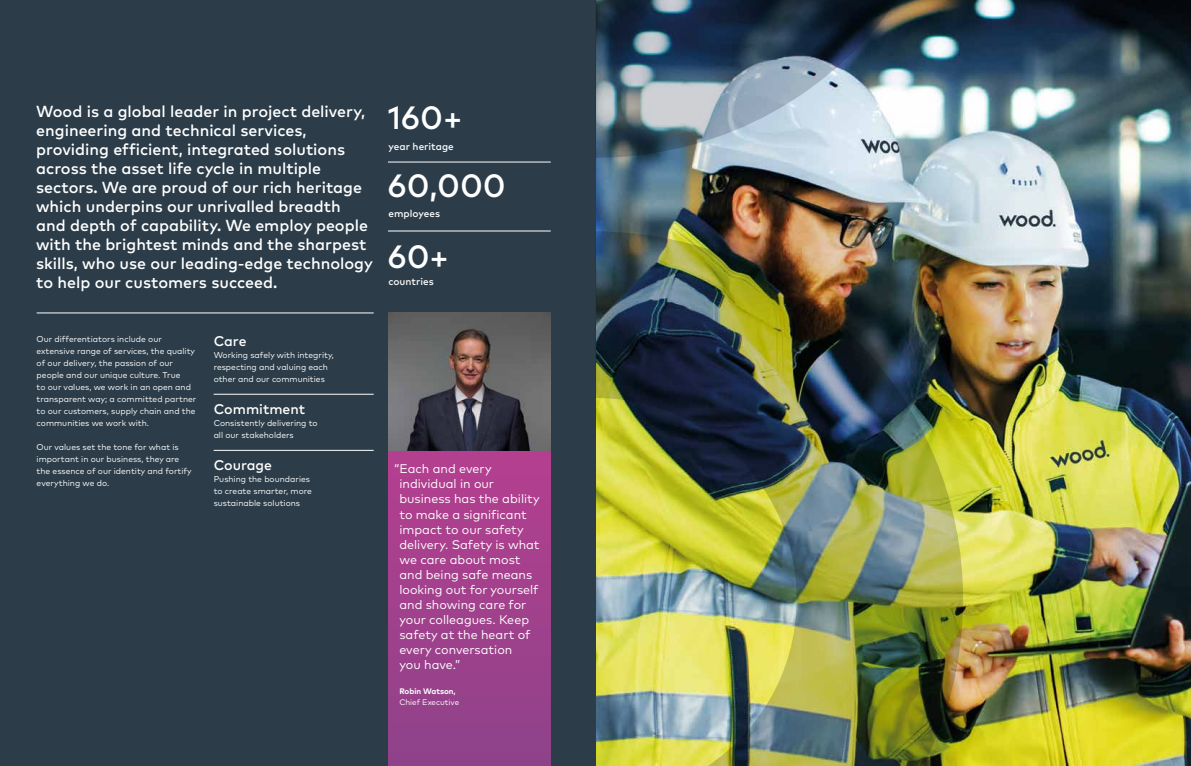
<style>
.page{position:relative;width:1191px;height:766px;background:#fff}
.page>*{position:absolute;margin:0;border:0;box-sizing:border-box;transform-origin:0 0}
.t1{font:500 32.2px/67.2px "Mark Pro";color:#fff}
.t2{font:500 16px/19px "Mark Pro";color:#fff}
.t3{font:500 14px "Mark Pro";color:#fff}
.t4{font:12.5px/15px "Mark Pro";color:#fff}
.t5{font:500 10px "Mark Pro";color:#fff}
.t6{font:8.5px/12px "Mark Pro";color:#fff}
.t7{font:8px "Mark Pro";color:#fff}
.t8{font:700 8px "Mark Pro";color:#fff}
</style>
<div class="page">
<img style="left:595px;top:0;width:596px;height:765px">
<div style="left:0;top:0;width:595px;height:765px;background:#2c3d49"></div>
<hr style="left:388px;top:161px;width:163px;height:1px;background:#fff">
<hr style="left:388px;top:230px;width:163px;height:1px;background:#fff">
<hr style="left:37px;top:312px;width:337px;height:1px;background:#fff">
<hr style="left:214px;top:394px;width:160px;height:1px;background:#fff">
<hr style="left:214px;top:450px;width:160px;height:1px;background:#fff">
<img style="left:388px;top:312px;width:163px;height:139px">
<div style="left:388px;top:451px;width:163px;height:314px;background:linear-gradient(to bottom,#b43f90,#8e428a)"></div>
<img style="left:595px;top:0;width:308px;height:158px">
<img style="left:595px;top:231px;width:368px;height:534px">
<p class="t2" style="left:36px;top:100px;width:338px">Wood is a global leader in project delivery, engineering and technical services, providing efficient, integrated solutions across the asset life cycle in multiple sectors. We are proud of our rich heritage which underpins our unrivalled breadth and depth of capability. We employ people with the brightest minds and the sharpest skills, who use our leading-edge technology to help our customers succeed.</p>
<h1 class="t1" style="left:388px;top:82px;width:119px">160+<br>60,000</h1>
<p class="t5" style="left:388px;top:139px;width:67px">year heritage</p>
<p class="t5" style="left:388px;top:206px;width:53px">employees</p>
<h1 class="t1" style="left:388px;top:220px;width:63px">60+</h1>
<p class="t5" style="left:388px;top:274px;width:47px">countries</p>
<p class="t6" style="left:37px;top:332px;width:161px">Our differentiators include our extensive range of services, the quality of our delivery, the passion of our people and our unique culture. True<br>to our values, we work in an open and transparent way; a committed partner to our customers, supply chain and the communities we work with.</p>
<p class="t6" style="left:37px;top:440px;width:157px">Our values set the tone for what is important in our business, they are the essence of our identity and fortify everything we do.</p>
<h3 class="t3" style="left:214px;top:331px;width:34px">Care</h3>
<p class="t6" style="left:214px;top:348px;width:122px">Working safely with integrity, respecting and valuing each other and our communities</p>
<h3 class="t3" style="left:214px;top:399px;width:93px">Commitment</h3>
<p class="t6" style="left:214px;top:416px;width:105px">Consistently delivering to all our stakeholders</p>
<h3 class="t3" style="left:214px;top:455px;width:60px">Courage</h3>
<p class="t6" style="left:214px;top:472px;width:100px">Pushing the boundaries to create smarter, more sustainable solutions</p>
<p class="t4" style="left:399px;top:460px;width:142px;text-indent:-5px">“Each and every individual in our business has the ability to make a significant impact to our safety delivery. Safety is what we care about most and being safe means looking out for yourself and showing care for your colleagues. Keep safety at the heart of every conversation<br>you have.”</p>
<p class="t8" style="left:399px;top:684px;width:58px">Robin Watson,</p>
<p class="t7" style="left:399px;top:695px;width:61px">Chief Executive</p>
</div>
